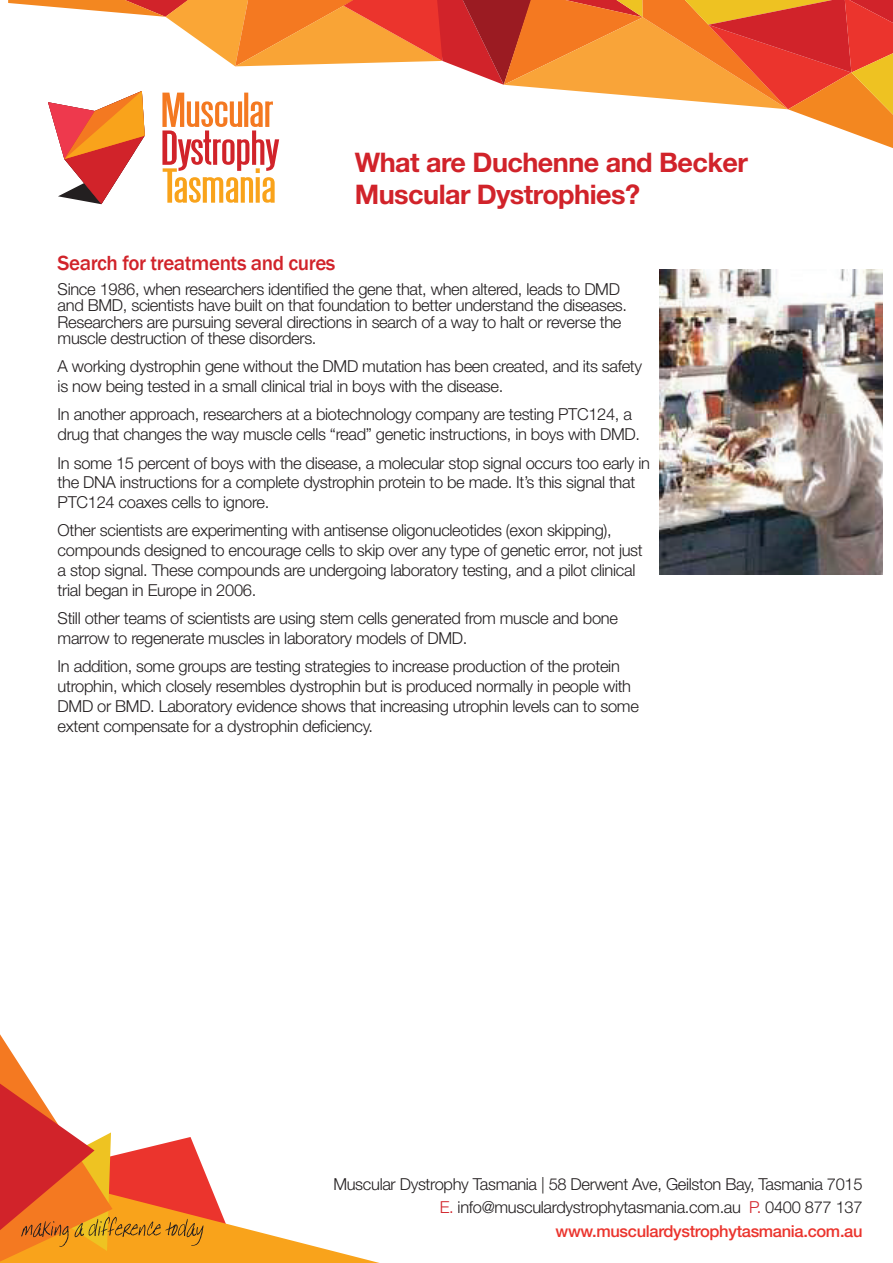
<style>
.page{position:relative;width:893px;height:1263px;background:#fff}
.page>*{position:absolute;margin:0;border:0;box-sizing:border-box;transform-origin:0 0}
.t1{font:700 27px/32.4px "Helvetica Neue LT Std";letter-spacing:-.02em;color:#d1232a}
.t2{font:500 21px "Franklin Gothic";letter-spacing:-.02em;color:#d1232a}
.t3{font:300 16.5px/19.8px "Helvetica Neue";letter-spacing:-.02em;color:#231f20}
.s1{color:#d1232a}
.s2{font-weight:500;color:#eb342d}
</style>
<div class="page">
<svg style="left:8px;top:0;width:885px;height:204px"></svg>
<svg style="left:0;top:1034px;width:380px;height:229px"></svg>
<img style="left:659px;top:270px;width:223px;height:304px">
<h1 class="t1" style="left:355px;top:145px;width:395px">What are Duchenne and Becker<br>Muscular Dystrophies?</h1>
<p class="t2" style="left:58px;top:250px;width:279px">Search for treatments and cures</p>
<p class="t3" style="left:58px;top:279px;width:571px;line-height:16.5px">Since 1986, when researchers identified the gene that, when altered, leads to DMD and BMD, scientists have built on that foundation to better understand the diseases.<br>Researchers are pursuing several directions in search of a way to halt or reverse the muscle destruction of these disorders.</p>
<p class="t3" style="left:58px;top:356px;width:586px">A working dystrophin gene without the DMD mutation has been created, and its safety is now being tested in a small clinical trial in boys with the disease.</p>
<p class="t3" style="left:58px;top:404px;width:584px">In another approach, researchers at a biotechnology company are testing PTC124, a drug that changes the way muscle cells “read” genetic instructions, in boys with DMD.</p>
<p class="t3" style="left:58px;top:452px;width:594px">In some 15 percent of boys with the disease, a molecular stop signal occurs too early in the DNA instructions for a complete dystrophin protein to be made. It’s this signal that<br>PTC124 coaxes cells to ignore.</p>
<p class="t3" style="left:58px;top:520px;width:587px">Other scientists are experimenting with antisense oligonucleotides (exon skipping), compounds designed to encourage cells to skip over any type of genetic error, not just a stop signal. These compounds are undergoing laboratory testing, and a pilot clinical trial began in Europe in 2006.</p>
<p class="t3" style="left:58px;top:607px;width:562px">Still other teams of scientists are using stem cells generated from muscle and bone marrow to regenerate muscles in laboratory models of DMD.</p>
<p class="t3" style="left:58px;top:655px;width:583px">In addition, some groups are testing strategies to increase production of the protein utrophin, which closely resembles dystrophin but is produced normally in people with DMD or BMD. Laboratory evidence shows that increasing utrophin levels can to some extent compensate for a dystrophin deficiency.</p>
<p class="t3" style="left:333px;top:1171px;width:531px;line-height:23.5px;text-align:right">Muscular Dystrophy Tasmania | 58 Derwent Ave, Geilston Bay, Tasmania 7015<br><span class="s1">E.</span> info@musculardystrophytasmania.com.au <span class="s1">P.</span> 0400 877 137 <span class="s2">www.musculardystrophytasmania.com.au</span></p>
</div>
